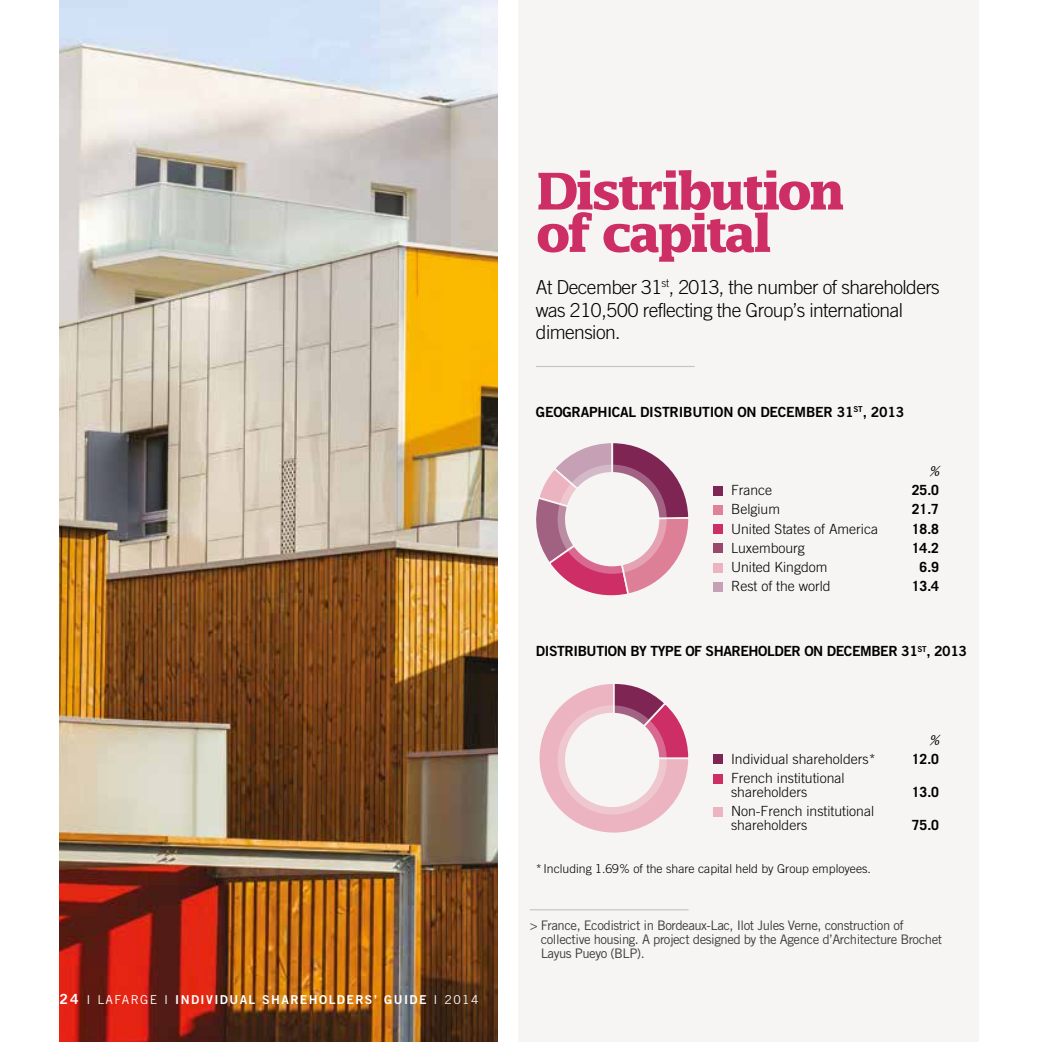
<style>
.page{position:relative;width:1042px;height:1042px;background:#fff}
.page>*{position:absolute;margin:0;border:0;box-sizing:border-box;transform-origin:0 0}
.t1{font:700 50.75px/42.4px "Lucida Std";letter-spacing:-.07em;color:#cd2e66}
.t2{font:300 19.25px/22.8px "Trade Gothic LT Std";letter-spacing:-.03em;color:#000}
.t3{font:italic 14.88px "Lucida Fax EF";color:#000}
.t4{font:300 14px/14px "Trade Gothic LT Std";color:#000}
.t5{font:14px "Trade Gothic LT Std Bd 2";letter-spacing:-.03em;color:#000}
.t6{font:700 14px "Trade Gothic LT Std";color:#000}
.t7{font:13.12px/14px "Trade Gothic LT Std";letter-spacing:-.035em;color:#3c3c3b}
.t8{font:300 12.25px "Trade Gothic LT Std";color:#000}
.t9{font:12.25px "Trade Gothic LT Std Bd 2";letter-spacing:.115em;color:#fff}
.s1{font-size:14px}
.s2{font-family:"Trade Gothic LT Std"}
</style>
<div class="page">
<div style="left:518px;top:0;width:461px;height:1042px;background:#f7f5f3"></div>
<img style="left:60px;top:0;width:437px;height:1042px">
<hr style="left:536px;top:366px;width:158px;height:1px;background:#c6c6c6">
<div style="left:713px;top:486px;width:9px;height:9px;background:#7f2554"></div>
<div style="left:713px;top:505px;width:9px;height:9px;background:#df8199"></div>
<div style="left:713px;top:524px;width:9px;height:10px;background:#cd2e66"></div>
<div style="left:713px;top:544px;width:9px;height:9px;background:#9a496d"></div>
<div style="left:713px;top:563px;width:9px;height:9px;background:#ecb4c1"></div>
<div style="left:713px;top:582px;width:9px;height:9px;background:#c6a1b6"></div>
<div style="left:713px;top:755px;width:9px;height:9px;background:#7f2554"></div>
<div style="left:713px;top:774px;width:9px;height:9px;background:#cd2e66"></div>
<div style="left:713px;top:807px;width:9px;height:9px;background:#ecb4c1"></div>
<hr style="left:530px;top:909px;width:158px;height:1px;background:#c6c6c6">
<svg style="left:536px;top:443px;width:153px;height:153px"></svg>
<svg style="left:557px;top:465px;width:110px;height:109px;background:#cc8ea6"></svg>
<div style="left:565px;top:472px;width:94px;height:94px;background:#f7f5f3;border-radius:50%"></div>
<svg style="left:539px;top:683px;width:150px;height:150px"></svg>
<svg style="left:557px;top:705px;width:110px;height:109px;background:#e3b1bf"></svg>
<div style="left:565px;top:713px;width:94px;height:94px;background:#f7f5f3;border-radius:50%"></div>
<p class="t9" style="left:60px;top:991px;width:421px"><span class="s1">24</span> <span class="s2">I LAFARGE I</span> INDIVIDUAL SHAREHOLDERS’ GUIDE <span class="s2">I 2014</span></p>
<h1 class="t1" style="left:536px;top:169px;width:311px">Distribution of capital</h1>
<h2 class="t2" style="left:536px;top:275px;width:405px">At December 31<sup>st</sup>, 2013, the number of shareholders was 210,500 reflecting the Group’s international dimension.</h2>
<p class="t5" style="left:536px;top:403px;width:370px">GEOGRAPHICAL DISTRIBUTION ON DECEMBER 31<sup>ST</sup>, 2013</p>
<p class="t3" style="left:929px;top:463px;width:11px">%</p>
<p class="t4" style="left:731px;top:483px;width:43px">France</p>
<p class="t6" style="left:912px;top:481px;width:29px">25.0</p>
<p class="t4" style="left:731px;top:502px;width:50px">Belgium</p>
<p class="t6" style="left:912px;top:501px;width:29px">21.7</p>
<p class="t4" style="left:731px;top:521px;width:149px">United States of America</p>
<p class="t6" style="left:912px;top:520px;width:29px">18.8</p>
<p class="t4" style="left:731px;top:541px;width:75px">Luxembourg</p>
<p class="t6" style="left:912px;top:539px;width:29px">14.2</p>
<p class="t4" style="left:731px;top:560px;width:98px">United Kingdom</p>
<p class="t6" style="left:919px;top:558px;width:21px">6.9</p>
<p class="t4" style="left:731px;top:579px;width:101px">Rest of the world</p>
<p class="t6" style="left:912px;top:578px;width:29px">13.4</p>
<p class="t5" style="left:536px;top:642px;width:433px">DISTRIBUTION BY TYPE OF SHAREHOLDER ON DECEMBER 31<sup>ST</sup>, 2013</p>
<p class="t3" style="left:929px;top:732px;width:11px">%</p>
<p class="t4" style="left:731px;top:752px;width:146px">Individual shareholders*</p>
<p class="t6" style="left:912px;top:750px;width:29px">12.0</p>
<p class="t4" style="left:731px;top:771px;width:115px">French institutional shareholders</p>
<p class="t6" style="left:912px;top:783px;width:29px">13.0</p>
<p class="t4" style="left:731px;top:804px;width:145px">Non-French institutional shareholders</p>
<p class="t8" style="left:536px;top:861px;width:337px">* Including 1.69% of the share capital held by Group employees.</p>
<p class="t6" style="left:912px;top:817px;width:29px">75.0</p>
<p class="t7" style="left:541px;top:918px;width:403px;text-indent:-11px">&gt; France, Ecodistrict in Bordeaux-Lac, Ilot Jules Verne, construction of collective housing. A project designed by the Agence d’Architecture Brochet<br>Layus Pueyo (BLP).</p>
</div>
